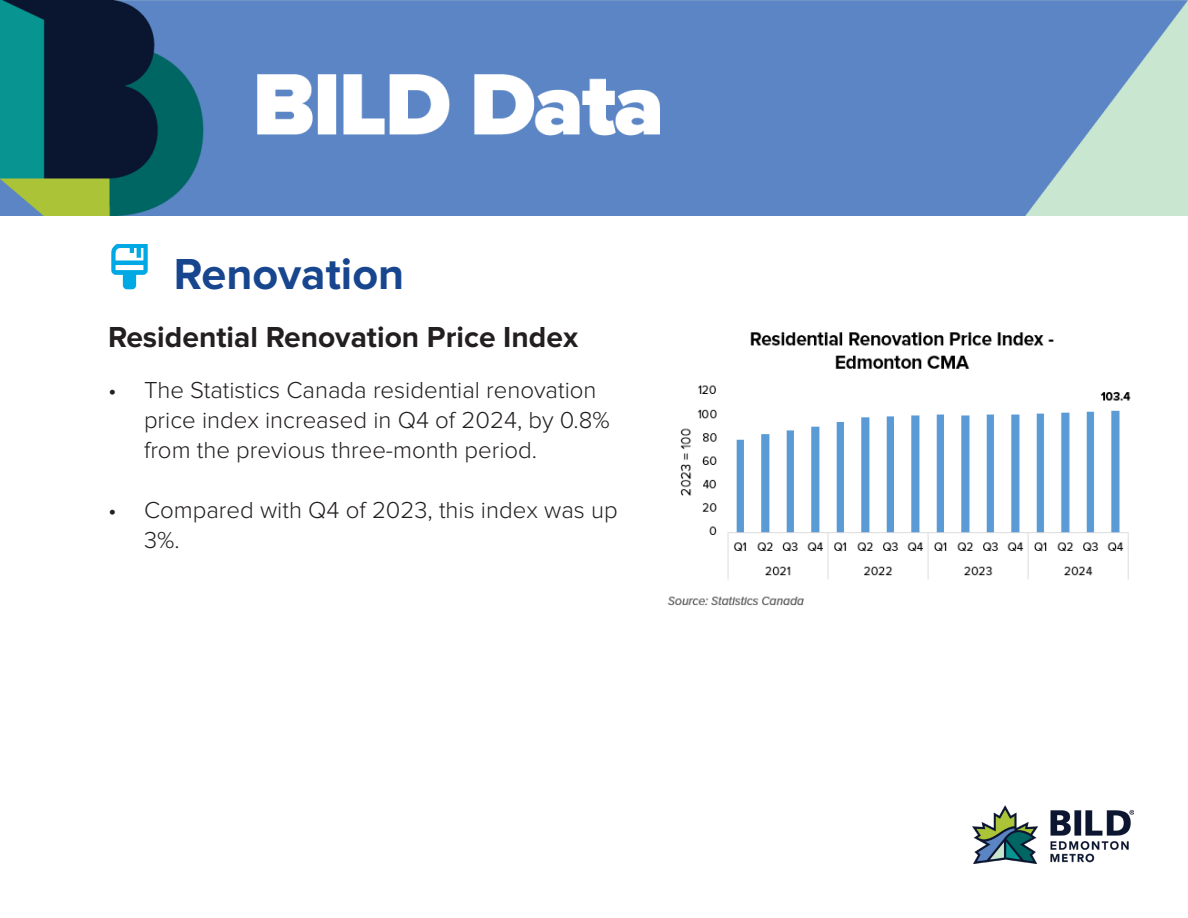
<style>
.page{position:relative;width:1188px;height:918px;background:#fff}
.page>*{position:absolute;margin:0;border:0;box-sizing:border-box;transform-origin:0 0}
.t1{font:700 45px "Proxima Nova";color:#17468f}
.t2{font:700 30px "Proxima Nova";color:#231f20}
.t3{font:300 24px/30px "Proxima Nova";color:#231f20}
</style>
<div class="page">
<img style="left:972px;top:806px;width:162px;height:58px">
<img style="left:0;top:0;width:1188px;height:216px">
<img style="left:667px;top:331px;width:464px;height:275px">
<img style="left:111px;top:245px;width:37px;height:44px">
<p class="t1" style="left:174px;top:248px;width:232px">Renovation</p>
<p class="t2" style="left:108px;top:320px;width:472px">Residential Renovation Price Index</p>
<p class="t3" style="left:144px;top:376px;width:467px;text-indent:-36px">• The Statistics Canada residential renovation price index increased in Q4 of 2024, by 0.8% from the previous three-month period.</p>
<p class="t3" style="left:144px;top:496px;width:475px;text-indent:-36px">• Compared with Q4 of 2023, this index was up<br>3%.</p>
</div>
